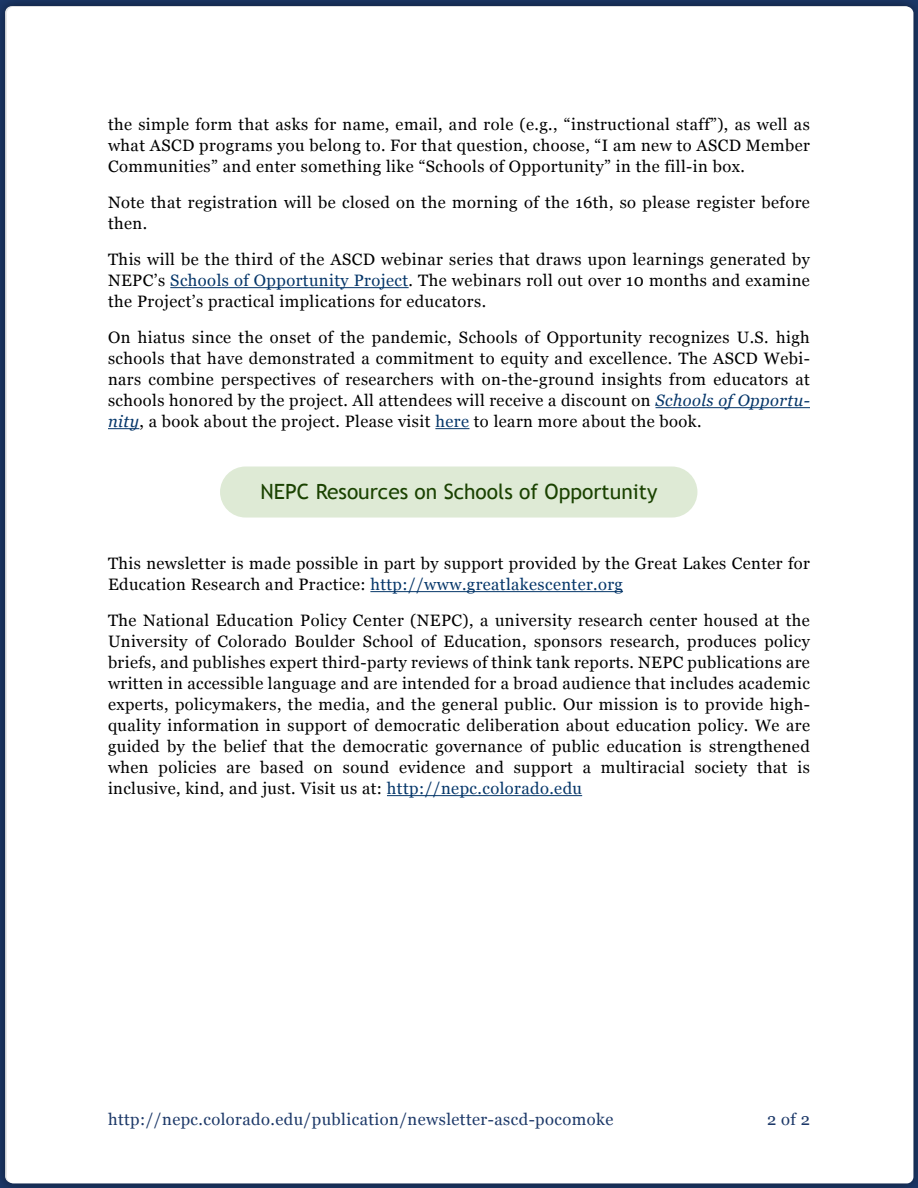
<style>
.page{position:relative;width:918px;height:1188px;background:#fff}
.page>*{position:absolute;margin:0;border:0;box-sizing:border-box;transform-origin:0 0}
.t1{font:21px "Trebuchet MS";color:#1a4201}
.t2{font:16.5px/21px "Georgia";letter-spacing:.025em;color:#000;text-align:justify}
.t3{font:16.5px "Georgia";letter-spacing:.025em;color:#1c3868}
.s1{color:#053669}
.s2{font-style:italic;color:#053669}
</style>
<div class="page">
<div style="left:0;top:0;width:918px;height:1188px;background:#000;opacity:.25"></div>
<div style="left:7px;top:7px;width:906px;height:1176px;background:#fff;border-radius:7px"></div>
<hr style="left:170px;top:287px;width:239px;height:1px;background:#053669">
<hr style="left:656px;top:407px;width:154px;height:1px;background:#053669">
<hr style="left:108px;top:428px;width:31px;height:1px;background:#053669">
<hr style="left:435px;top:428px;width:35px;height:1px;background:#053669">
<hr style="left:370px;top:591px;width:253px;height:1px;background:#053669">
<hr style="left:387px;top:795px;width:195px;height:1px;background:#053669">
<div style="left:220px;top:467px;width:477px;height:51px;background:#deead5;border-radius:26px"></div>
<p class="t2" style="left:108px;top:113px;width:703px">the simple form that asks for name, email, and role (e.g., “instructional staff”), as well as what ASCD programs you belong to. For that question, choose, “I am new to ASCD Member Communities” and enter something like “Schools of Opportunity” in the fill-in box.</p>
<p class="t2" style="left:108px;top:191px;width:703px">Note that registration will be closed on the morning of the 16th, so please register before then.</p>
<p class="t2" style="left:108px;top:248px;width:703px">This will be the third of the ASCD webinar series that draws upon learnings generated by NEPC’s <span class="s1">Schools of Opportunity Project</span>. The webinars roll out over 10 months and examine the Project’s practical implications for educators.</p>
<p class="t2" style="left:108px;top:326px;width:703px">On hiatus since the onset of the pandemic, Schools of Opportunity recognizes U.S. high schools that have demonstrated a commitment to equity and excellence. The ASCD Webi&shy;nars combine perspectives of researchers with on-the-ground insights from educators at schools honored by the project. All attendees will receive a discount on <span class="s2">Schools of Opportu&shy;nity</span>, a book about the project. Please visit <span class="s1">here</span> to learn more about the book.</p>
<p class="t1" style="left:260px;top:479px;width:399px">NEPC Resources on Schools of Opportunity</p>
<p class="t2" style="left:108px;top:552px;width:703px">This newsletter is made possible in part by support provided by the Great Lakes Center for<br>Education Research and Practice: <span class="s1">http://www.greatlakescenter.org</span></p>
<p class="t2" style="left:108px;top:609px;width:704px">The National Education Policy Center (NEPC), a university research center housed at the University of Colorado Boulder School of Education, sponsors research, produces policy briefs, and publishes expert third-party reviews of think tank reports. NEPC publications are written in accessible language and are intended for a broad audience that includes academic experts, policymakers, the media, and the general public. Our mission is to provide high&shy;quality information in support of democratic deliberation about education policy. We are guided by the belief that the democratic governance of public education is strengthened when policies are based on sound evidence and support a multiracial society that is inclusive, kind, and just. Visit us at: <span class="s1">http://nepc.colorado.edu</span></p>
<p class="t3" style="left:108px;top:1107px;width:507px">http://nepc.colorado.edu/publication/newsletter-ascd-pocomoke</p>
<p class="t3" style="left:767px;top:1107px;width:44px">2 of 2</p>
</div>
